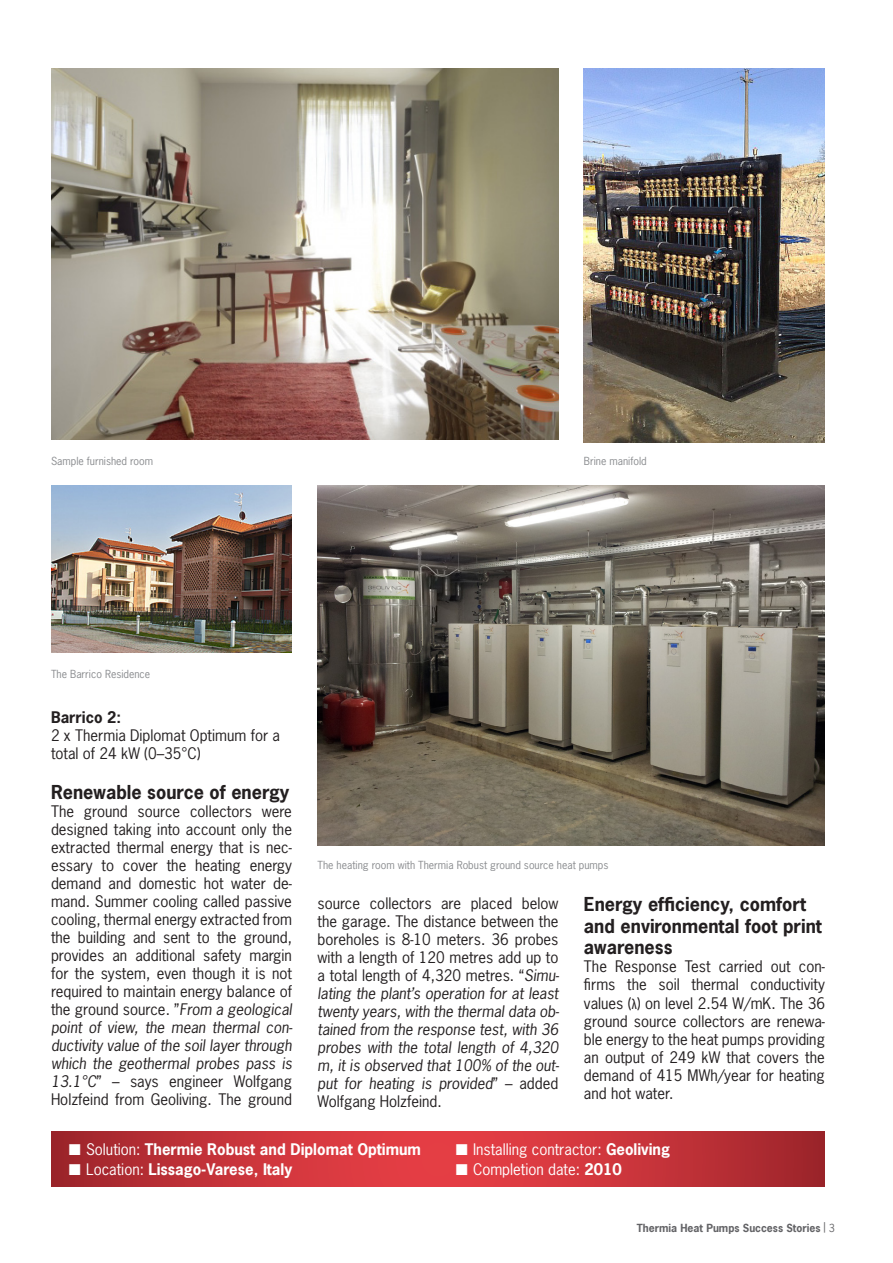
<style>
.page{position:relative;width:893px;height:1263px;background:#fff}
.page>*{position:absolute;margin:0;border:0;box-sizing:border-box;transform-origin:0 0}
.t1{font:700 18px/21.6px "News Gothic Std";color:#231f20}
.t2{font:15px/18px "News Gothic Std";color:#231f20;text-align:justify}
.t3{font:italic 15px/18px "News Gothic Std";color:#231f20;text-align:justify}
.t4{font:700 15px "News Gothic Std";color:#fff}
.t5{font:15px "News Gothic Std";color:#fff}
.t6{font:700 15px "News Gothic Std";color:#231f20}
.t7{font:10.5px "News Gothic Std";color:#8a8c8f}
.t8{font:700 10.5px "News Gothic Std";color:#636366}
.s1{font-style:italic}
.s2{font-style:normal}
.s3{font-family:"Myriad Pro";font-stretch:condensed}
.s4{font-weight:400}
.s5{font-weight:700}
</style>
<div class="page">
<img style="left:317px;top:486px;width:508px;height:359px">
<img style="left:584px;top:68px;width:241px;height:374px">
<svg style="left:51px;top:1132px;width:774px;height:54px;background:#c7333a"></svg>
<img style="left:51px;top:68px;width:507px;height:371px">
<img style="left:51px;top:486px;width:241px;height:166px">
<svg style="left:69px;top:1144px;width:11px;height:11px"></svg>
<svg style="left:456px;top:1144px;width:11px;height:11px"></svg>
<svg style="left:69px;top:1164px;width:11px;height:11px"></svg>
<svg style="left:456px;top:1164px;width:11px;height:11px"></svg>
<p class="t7" style="left:51px;top:454px;width:104px">Sample furnished room</p>
<p class="t7" style="left:584px;top:454px;width:64px">Brine manifold</p>
<p class="t7" style="left:51px;top:667px;width:101px">The Barrico Residence</p>
<p class="t6" style="left:51px;top:707px;width:72px">Barrico 2:</p>
<p class="t2" style="left:51px;top:726px;width:231px">2 x Thermia Diplomat Optimum for a total of 24 kW (0–35°C)</p>
<p class="t1" style="left:51px;top:781px;width:240px">Renewable source of energy</p>
<p class="t2" style="left:51px;top:802px;width:243px">The ground source collectors were designed taking into account only the extracted thermal energy that is nec&shy;essary to cover the heating energy demand and domestic hot water de&shy;mand. Summer cooling called passive cooling, thermal energy extracted from the building and sent to the ground, provides an additional safety margin for the system, even though it is not required to maintain energy balance of the ground source. ”<span class="s1">From a geological point of view, the mean thermal con&shy;ductivity value of the soil layer through which the geothermal probes pass is 13.1°C</span>” – says engineer Wolfgang Holzfeind from Geoliving. The ground</p>
<p class="t7" style="left:317px;top:858px;width:293px">The heating room with Thermia Robust ground source heat pumps</p>
<p class="t3" style="left:317px;top:894px;width:243px"><span class="s2">source collectors are placed below the garage. The distance between the boreholes is 8-10 meters. 36 probes with a length of 120 metres add up to a total length of 4,320 metres. “</span>Simu&shy;lating the plant’s operation for at least twenty years, with the thermal data ob&shy;tained from the response test, with 36 probes with the total length of 4,320 m, it is observed that 100% of the out&shy;put for heating is provided<span class="s2">” – added Wolfgang Holzfeind.</span></p>
<p class="t1" style="left:584px;top:893px;width:239px">Energy efficiency, comfort and environmental foot print awareness</p>
<p class="t2" style="left:584px;top:958px;width:242px">The Response Test carried out con&shy;firms the soil thermal conductivity values (<span class="s3">λ</span>) on level 2.54 W/mK. The 36 ground source collectors are renewa&shy;ble energy to the heat pumps providing an output of 249 kW that covers the demand of 415 MWh/year for heating and hot water.</p>
<p class="t4" style="left:86px;top:1139px;width:336px"><span class="s4">Solution:</span> Thermie Robust and Diplomat Optimum</p>
<p class="t5" style="left:473px;top:1139px;width:199px">Installing contractor: <span class="s5">Geoliving</span></p>
<p class="t4" style="left:86px;top:1159px;width:208px"><span class="s4">Location:</span> Lissago-Varese, Italy</p>
<p class="t5" style="left:473px;top:1159px;width:150px">Completion date: <span class="s5">2010</span></p>
<p class="t8" style="left:637px;top:1221px;width:200px">Thermia Heat Pumps Success Stories <span class="s4">| 3</span></p>
</div>
